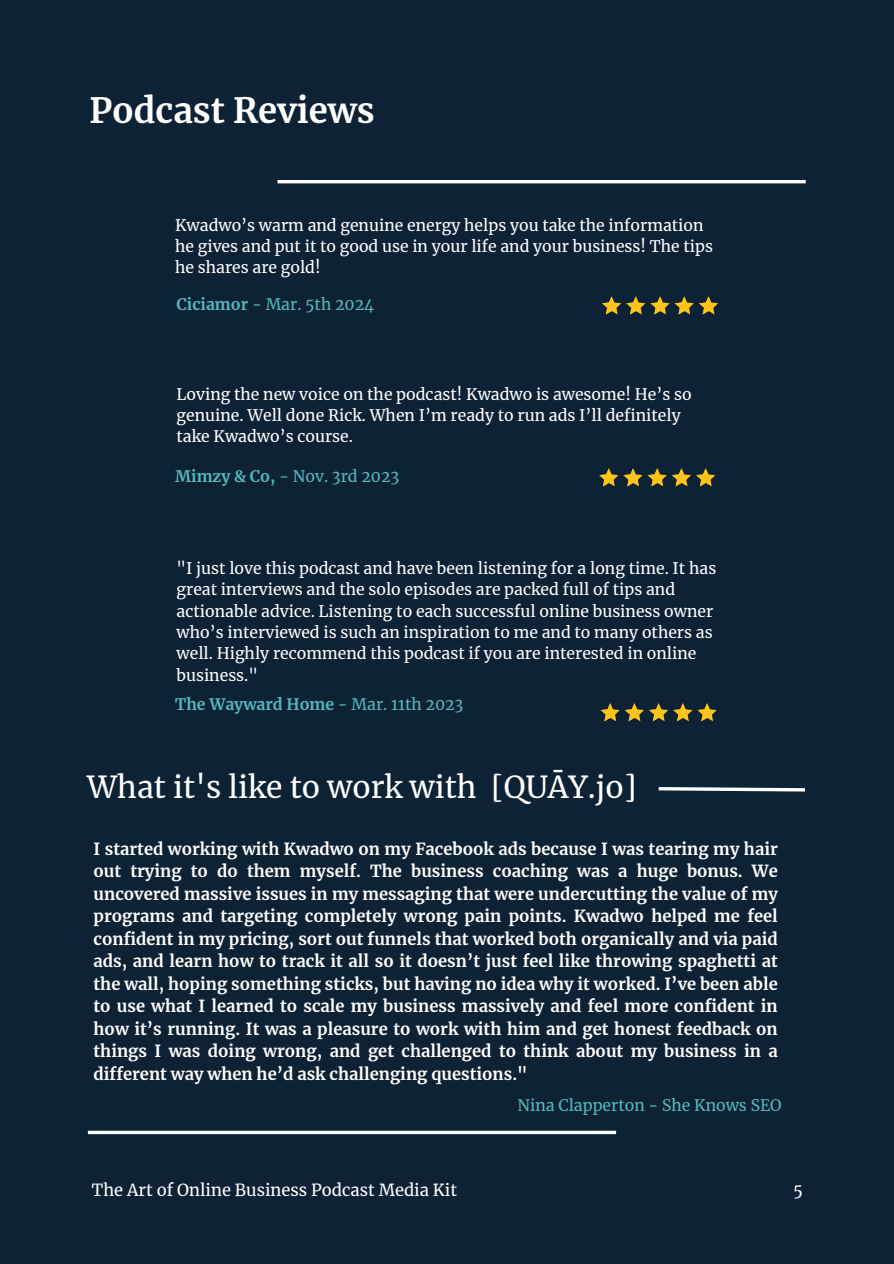
<style>
.page{position:relative;width:894px;height:1264px;background:#fff}
.page>*{position:absolute;margin:0;border:0;box-sizing:border-box;transform-origin:0 0}
.t1{font:700 34.5px "Merriweather";color:#fff}
.t2{font:30px "Merriweather";color:#fff}
.t3{font:700 16.5px/22.5px "Merriweather";color:#fff;text-align:justify}
.t4{font:16.5px "Merriweather";color:#fff}
.t5{font:15.75px/21.3px "Merriweather";color:#fff}
.t6{font:15.75px "Merriweather";color:#52b8bf}
.t7{font:700 15.75px "Merriweather";color:#52b8bf}
.s1{font-weight:700}
.s2{font-weight:400}
</style>
<div class="page">
<div style="left:0;top:0;width:893px;height:1263px;background:#0e2235"></div>
<hr style="left:277px;top:180px;width:528px;height:3px;background:#fff">
<svg style="left:88px;top:1130px;width:528px;height:4px;fill:#fff"></svg>
<svg style="left:602px;top:296px;width:116px;height:18px"></svg>
<svg style="left:599px;top:468px;width:116px;height:18px"></svg>
<svg style="left:600px;top:703px;width:116px;height:18px"></svg>
<svg style="left:658px;top:787px;width:147px;height:5px"></svg>
<p class="t1" style="left:89px;top:89px;width:286px">Podcast Reviews</p>
<h1 class="t5" style="left:175px;top:214px;width:539px">Kwadwo’s warm and genuine energy helps you take the information he gives and put it to good use in your life and your business! The tips he shares are gold!</h1>
<p class="t6" style="left:176px;top:295px;width:199px"><span class="s1">Ciciamor</span> - Mar. 5th 2024</p>
<p class="t5" style="left:176px;top:383px;width:516px">Loving the new voice on the podcast! Kwadwo is awesome! He’s so genuine. Well done Rick. When I’m ready to run ads I’ll definitely take Kwadwo’s course.</p>
<p class="t6" style="left:175px;top:467px;width:225px"><span class="s1">Mimzy &amp; Co,</span> - Nov. 3rd 2023</p>
<p class="t5" style="left:176px;top:557px;width:541px">"I just love this podcast and have been listening for a long time. It has great interviews and the solo episodes are packed full of tips and actionable advice. Listening to each successful online business owner who’s interviewed is such an inspiration to me and to many others as well. Highly recommend this podcast if you are interested in online business."</p>
<p class="t7" style="left:175px;top:694px;width:290px">The Wayward Home <span class="s2">- Mar. 11th 2023</span></p>
<p class="t2" style="left:87px;top:768px;width:550px">What it's like to work with [QUĀY.jo]</p>
<h2 class="t3" style="left:93px;top:837px;width:685px">I started working with Kwadwo on my Facebook ads because I was tearing my hair out trying to do them myself. The business coaching was a huge bonus. We uncovered massive issues in my messaging that were undercutting the value of my programs and targeting completely wrong pain points. Kwadwo helped me feel confident in my pricing, sort out funnels that worked both organically and via paid ads, and learn how to track it all so it doesn’t just feel like throwing spaghetti at the wall, hoping something sticks, but having no idea why it worked. I’ve been able to use what I learned to scale my business massively and feel more confident in how it’s running. It was a pleasure to work with him and get honest feedback on things I was doing wrong, and get challenged to think about my business in a different way when he’d ask challenging questions."</h2>
<h3 class="t6" style="left:517px;top:1094px;width:265px">Nina Clapperton - She Knows SEO</h3>
<p class="t4" style="left:92px;top:1179px;width:366px">The Art of Online Business Podcast Media Kit</p>
<p class="t4" style="left:792px;top:1179px;width:11px">5</p>
</div>
